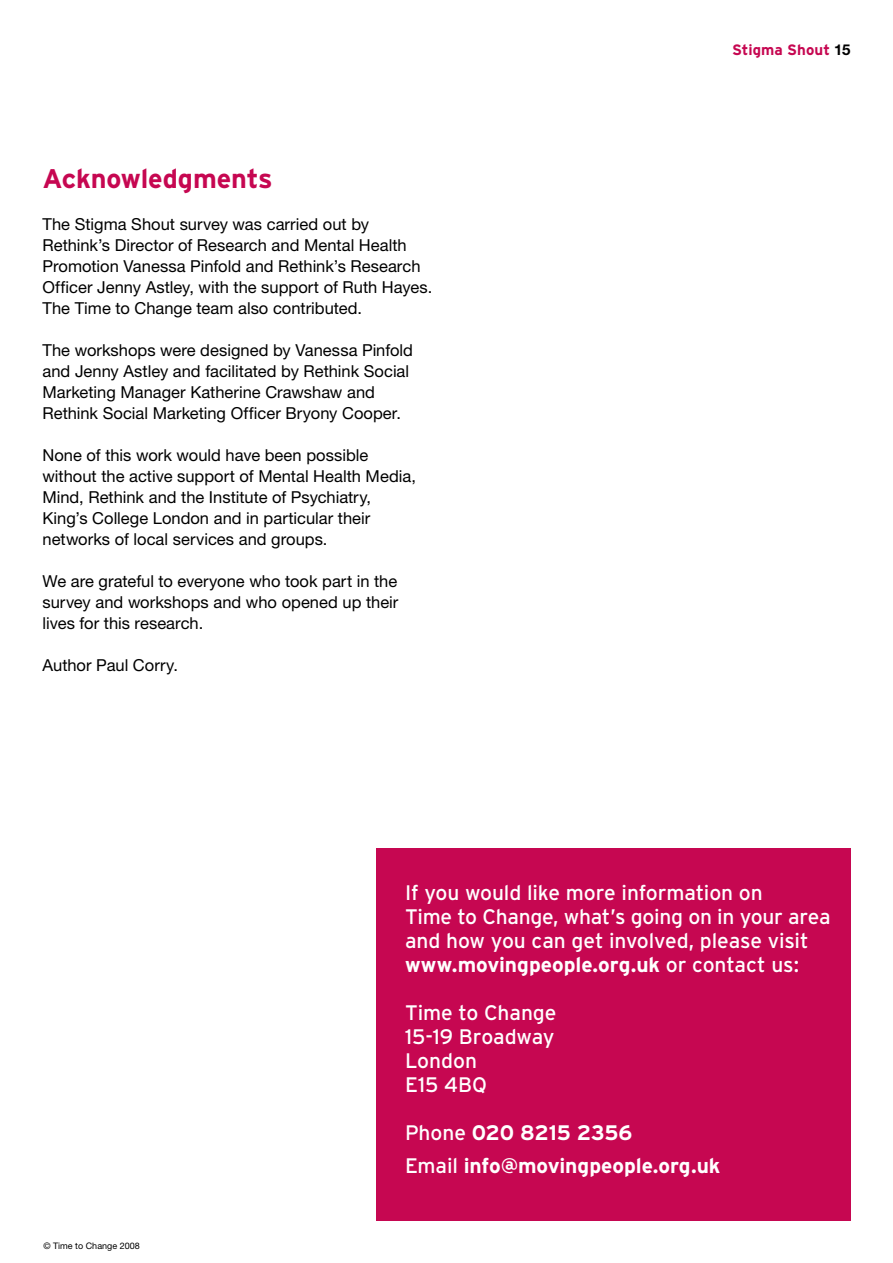
<style>
.page{position:relative;width:893px;height:1263px;background:#fff}
.page>*{position:absolute;margin:0;border:0;box-sizing:border-box;transform-origin:0 0}
.t1{font:700 27px "Interstate";letter-spacing:-.005em;color:#c60751}
.t2{font:21px/24px "Interstate";letter-spacing:-.005em;color:#fff}
.t3{font:700 21px/33px "Interstate";letter-spacing:-.005em;color:#fff}
.t4{font:16.5px/21px "Helvetica Neue";color:#000}
.t5{font:700 15px "Interstate";letter-spacing:.005em;color:#c60751}
.t6{font:9px "Helvetica Neue";color:#000}
.s1{font-family:"Helvetica Neue";color:#000}
.s2{font-weight:700}
.s3{font-weight:400}
</style>
<div class="page">
<div style="left:376px;top:848px;width:474px;height:372px;background:#c60751"></div>
<h1 class="t1" style="left:43px;top:163px;width:232px">Acknowledgments</h1>
<p class="t4" style="left:43px;top:213px;width:391px">The Stigma Shout survey was carried out by Rethink’s Director of Research and Mental Health Promotion Vanessa Pinfold and Rethink’s Research Officer Jenny Astley, with the support of Ruth Hayes.<br>The Time to Change team also contributed.</p>
<p class="t4" style="left:43px;top:339px;width:372px">The workshops were designed by Vanessa Pinfold and Jenny Astley and facilitated by Rethink Social Marketing Manager Katherine Crawshaw and Rethink Social Marketing Officer Bryony Cooper.</p>
<p class="t4" style="left:43px;top:444px;width:375px">None of this work would have been possible without the active support of Mental Health Media, Mind, Rethink and the Institute of Psychiatry, King’s College London and in particular their networks of local services and groups.</p>
<p class="t4" style="left:43px;top:570px;width:357px;text-align:justify">We are grateful to everyone who took part in the survey and workshops and who opened up their lives for this research.</p>
<p class="t4" style="left:43px;top:654px;width:137px">Author Paul Corry.</p>
<p class="t5" style="left:732px;top:41px;width:120px">Stigma Shout <span class="s1">15</span></p>
<p class="t6" style="left:43px;top:1240px;width:98px">© Time to Change 2008</p>
<p class="t2" style="left:405px;top:880px;width:427px">If you would like more information on<br>Time to Change, what’s going on in your area and how you can get involved, please visit <span class="s2">www.movingpeople.org.uk</span> or contact us:</p>
<p class="t2" style="left:405px;top:1000px;width:153px">Time to Change<br>15-19 Broadway<br>London<br>E15 4BQ</p>
<p class="t3" style="left:405px;top:1116px;width:317px"><span class="s3">Phone</span> 020 8215 2356<br><span class="s3">Email</span> info@movingpeople.org.uk</p>
</div>
